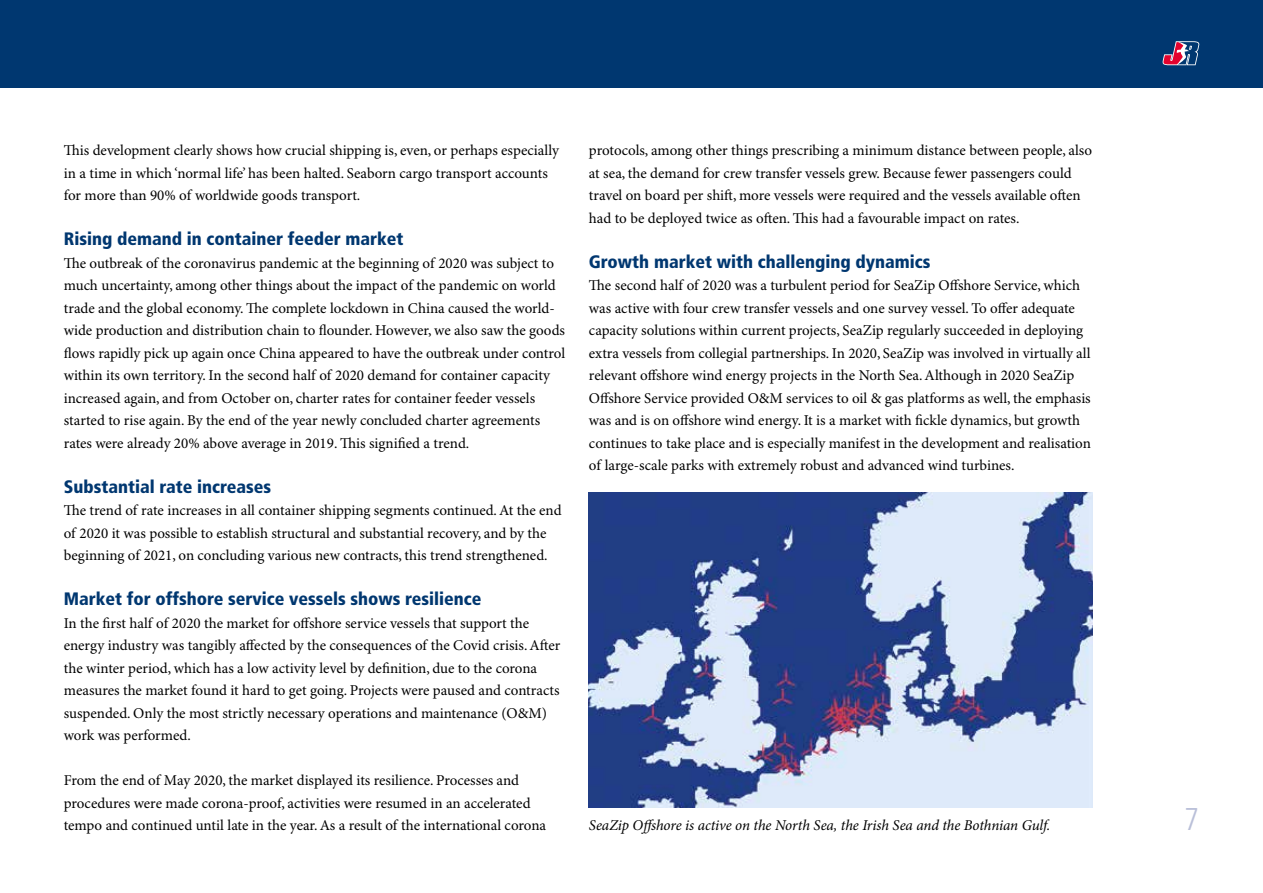
<style>
.page{position:relative;width:1263px;height:893px;background:#fff}
.page>*{position:absolute;margin:0;border:0;box-sizing:border-box;transform-origin:0 0}
.t1{font:300 condensed 31.5px "Frutiger";color:#bac0d9}
.t2{font:900 condensed 18px "Frutiger";color:#003770}
.t3{font:15px/22.5px "Minion Pro";color:#000}
.t4{font:italic 15px "Minion Pro";letter-spacing:-.01em;color:#000}
</style>
<div class="page">
<div style="left:0;top:0;width:1263px;height:88px;background:#003770"></div>
<svg style="left:1162px;top:41px;width:37px;height:24px"></svg>
<img style="left:589px;top:493px;width:504px;height:315px">
<p class="t3" style="left:64px;top:140px;width:497px">This development clearly shows how crucial shipping is, even, or perhaps especially in a time in which ‘normal life’ has been halted. Seaborn cargo transport accounts for more than 90% of worldwide goods transport.</p>
<p class="t2" style="left:64px;top:228px;width:341px">Rising demand in container feeder market</p>
<p class="t3" style="left:64px;top:252px;width:503px">The outbreak of the coronavirus pandemic at the beginning of 2020 was subject to much uncertainty, among other things about the impact of the pandemic on world trade and the global economy. The complete lockdown in China caused the world&shy;wide production and distribution chain to flounder. However, we also saw the goods flows rapidly pick up again once China appeared to have the outbreak under control within its own territory. In the second half of 2020 demand for container capacity increased again, and from October on, charter rates for container feeder vessels started to rise again. By the end of the year newly concluded charter agreements rates were already 20% above average in 2019. This signified a trend.</p>
<p class="t2" style="left:64px;top:475px;width:209px">Substantial rate increases</p>
<p class="t3" style="left:64px;top:500px;width:499px">The trend of rate increases in all container shipping segments continued. At the end of 2020 it was possible to establish structural and substantial recovery, and by the beginning of 2021, on concluding various new contracts, this trend strengthened.</p>
<p class="t2" style="left:64px;top:588px;width:419px">Market for offshore service vessels shows resilience</p>
<p class="t3" style="left:64px;top:612px;width:498px">In the first half of 2020 the market for offshore service vessels that support the energy industry was tangibly affected by the consequences of the Covid crisis. After the winter period, which has a low activity level by definition, due to the corona measures the market found it hard to get going. Projects were paused and contracts suspended. Only the most strictly necessary operations and maintenance (O&amp;M) work was performed.</p>
<p class="t3" style="left:64px;top:770px;width:484px">From the end of May 2020, the market displayed its resilience. Processes and procedures were made corona-proof, activities were resumed in an accelerated tempo and continued until late in the year. As a result of the international corona</p>
<p class="t3" style="left:589px;top:140px;width:505px">protocols, among other things prescribing a minimum distance between people, also at sea, the demand for crew transfer vessels grew. Because fewer passengers could travel on board per shift, more vessels were required and the vessels available often had to be deployed twice as often. This had a favourable impact on rates.</p>
<p class="t2" style="left:589px;top:250px;width:343px">Growth market with challenging dynamics</p>
<p class="t3" style="left:589px;top:275px;width:503px">The second half of 2020 was a turbulent period for SeaZip Offshore Service, which was active with four crew transfer vessels and one survey vessel. To offer adequate capacity solutions within current projects, SeaZip regularly succeeded in deploying extra vessels from collegial partnerships. In 2020, SeaZip was involved in virtually all relevant offshore wind energy projects in the North Sea. Although in 2020 SeaZip Offshore Service provided O&amp;M services to oil &amp; gas platforms as well, the emphasis was and is on offshore wind energy. It is a market with fickle dynamics, but growth continues to take place and is especially manifest in the development and realisation of large-scale parks with extremely robust and advanced wind turbines.</p>
<p class="t4" style="left:589px;top:815px;width:463px">SeaZip Offshore is active on the North Sea, the Irish Sea and the Bothnian Gulf.</p>
<h1 class="t1" style="left:1184px;top:801px;width:17px">7</h1>
</div>
